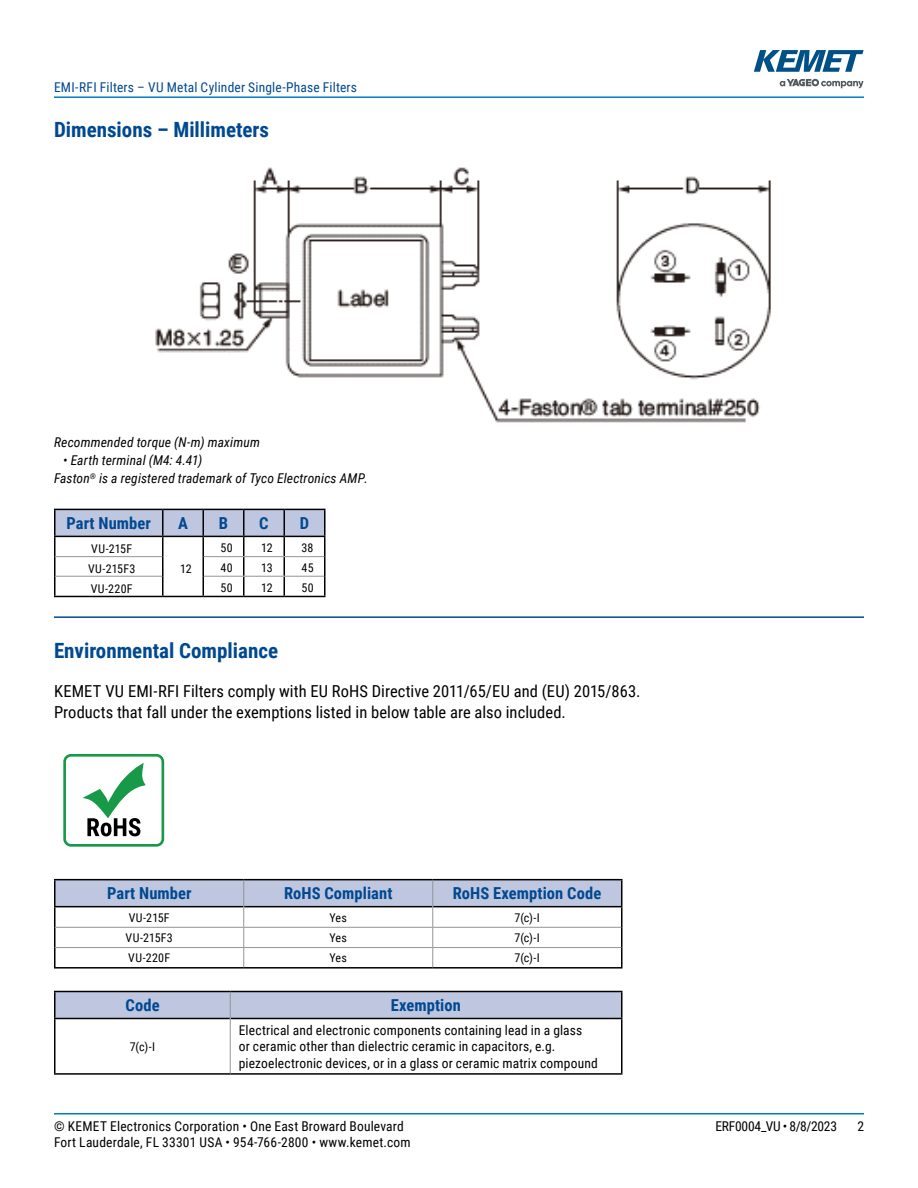
<style>
.page{position:relative;width:918px;height:1188px;background:#fff}
.page>*{position:absolute;margin:0;border:0;box-sizing:border-box;transform-origin:0 0}
.t1{font:700 21px "Roboto Condensed";color:#004990}
.t2{font:16.5px/21px "Roboto Condensed";letter-spacing:.005em;color:#000}
.t3{font:700 16.5px "Roboto Condensed";letter-spacing:.005em;color:#004990}
.t4{font:13.5px/16.2px "Roboto Condensed";letter-spacing:.015em;color:#000}
.t5{font:italic 13.5px/18px "Roboto Condensed";letter-spacing:.01em;color:#000}
.t6{font:13.5px "Roboto Condensed";letter-spacing:.015em;color:#004990}
.t7{font:13.5px "Roboto Condensed";letter-spacing:-.015em;color:#000}
.t8{font:12px "Roboto Condensed";letter-spacing:.02em;color:#000}
</style>
<div class="page">
<hr style="left:54px;top:1113px;width:810px;height:2px;background:#007dc3">
<hr style="left:54px;top:96px;width:810px;height:2px;background:#007dc3">
<svg style="left:780px;top:79px;width:84px;height:9px"></svg>
<svg style="left:754px;top:50px;width:110px;height:22px"></svg>
<hr style="left:54px;top:616px;width:810px;height:2px;background:#004990">
<img style="left:155px;top:167px;width:616px;height:256px">
<hr style="left:54px;top:596px;width:109px;height:1px;background:#000">
<hr style="left:203px;top:596px;width:41px;height:1px;background:#000">
<hr style="left:244px;top:596px;width:40px;height:1px;background:#000">
<hr style="left:284px;top:596px;width:42px;height:1px;background:#000">
<svg style="left:54px;top:509px;width:272px;height:87px"></svg>
<hr style="left:162px;top:576px;width:2px;height:20px;background:#000">
<hr style="left:202px;top:576px;width:2px;height:20px;background:#000">
<hr style="left:163px;top:596px;width:40px;height:1px;background:#000">
<div style="left:63px;top:754px;width:101px;height:93px;border:3px solid #189948;border-radius:6px"></div>
<svg style="left:82px;top:763px;width:64px;height:73px"></svg>
<hr style="left:54px;top:879px;width:190px;height:1px;background:#000">
<hr style="left:244px;top:879px;width:189px;height:1px;background:#000">
<hr style="left:433px;top:879px;width:189px;height:1px;background:#000">
<hr style="left:54px;top:967px;width:190px;height:2px;background:#000">
<hr style="left:244px;top:967px;width:189px;height:2px;background:#000">
<hr style="left:433px;top:967px;width:189px;height:2px;background:#000">
<svg style="left:54px;top:880px;width:568px;height:87px"></svg>
<hr style="left:54px;top:1018px;width:176px;height:1px;background:#000">
<hr style="left:54px;top:991px;width:176px;height:1px;background:#000">
<hr style="left:54px;top:992px;width:2px;height:26px;background:#000">
<hr style="left:230px;top:991px;width:392px;height:1px;background:#000">
<hr style="left:54px;top:1019px;width:2px;height:54px;background:#000">
<hr style="left:621px;top:1019px;width:1px;height:54px;background:#000">
<hr style="left:54px;top:1073px;width:176px;height:2px;background:#000">
<hr style="left:230px;top:1073px;width:392px;height:2px;background:#000">
<hr style="left:230px;top:1019px;width:1px;height:54px;background:#939598">
<svg style="left:55px;top:992px;width:567px;height:27px;background:#b3bad2"></svg>
<p class="t6" style="left:54px;top:78px;width:305px">EMI-RFI Filters – VU Metal Cylinder Single-Phase Filters</p>
<h1 class="t1" style="left:54px;top:115px;width:217px">Dimensions – Millimeters</h1>
<p class="t5" style="left:54px;top:433px;width:208px">Recommended torque (N-m) maximum</p>
<p class="t5" style="left:54px;top:451px;width:316px;text-indent:9px">• Earth terminal (M4: 4.41)<br>Faston<sup>®</sup> is a registered trademark of Tyco Electronics AMP.</p>
<p class="t3" style="left:66px;top:512px;width:86px">Part Number</p>
<p class="t3" style="left:178px;top:512px;width:11px">A</p>
<p class="t3" style="left:219px;top:512px;width:11px">B</p>
<p class="t3" style="left:259px;top:512px;width:11px">C</p>
<p class="t3" style="left:300px;top:512px;width:11px">D</p>
<p class="t8" style="left:91px;top:540px;width:43px">VU-215F</p>
<p class="t8" style="left:180px;top:560px;width:13px">12</p>
<p class="t8" style="left:220px;top:539px;width:14px">50</p>
<p class="t8" style="left:261px;top:539px;width:13px">12</p>
<p class="t8" style="left:301px;top:539px;width:14px">38</p>
<p class="t8" style="left:88px;top:560px;width:49px">VU-215F3</p>
<p class="t8" style="left:220px;top:560px;width:14px">40</p>
<p class="t8" style="left:261px;top:560px;width:13px">13</p>
<p class="t8" style="left:301px;top:560px;width:14px">45</p>
<p class="t8" style="left:91px;top:580px;width:43px">VU-220F</p>
<p class="t8" style="left:220px;top:579px;width:14px">50</p>
<p class="t8" style="left:261px;top:579px;width:13px">12</p>
<p class="t8" style="left:301px;top:579px;width:14px">50</p>
<h1 class="t1" style="left:54px;top:636px;width:226px">Environmental Compliance</h1>
<p class="t2" style="left:54px;top:680px;width:588px">KEMET VU EMI-RFI Filters comply with EU RoHS Directive 2011/65/EU and (EU) 2015/863.<br>Products that fall under the exemptions listed in below table are also included.</p>
<p class="t3" style="left:107px;top:882px;width:86px">Part Number</p>
<p class="t3" style="left:284px;top:882px;width:110px">RoHS Compliant</p>
<p class="t3" style="left:453px;top:882px;width:150px">RoHS Exemption Code</p>
<p class="t8" style="left:129px;top:909px;width:43px">VU-215F</p>
<p class="t8" style="left:330px;top:909px;width:19px">Yes</p>
<p class="t8" style="left:515px;top:909px;width:27px">7(c)-I</p>
<p class="t8" style="left:126px;top:929px;width:49px">VU-215F3</p>
<p class="t8" style="left:330px;top:929px;width:19px">Yes</p>
<p class="t8" style="left:515px;top:929px;width:27px">7(c)-I</p>
<p class="t8" style="left:128px;top:949px;width:43px">VU-220F</p>
<p class="t8" style="left:330px;top:949px;width:19px">Yes</p>
<p class="t8" style="left:515px;top:949px;width:27px">7(c)-I</p>
<p class="t3" style="left:126px;top:994px;width:36px">Code</p>
<p class="t3" style="left:391px;top:994px;width:72px">Exemption</p>
<p class="t8" style="left:130px;top:1038px;width:27px">7(c)-I</p>
<p class="t4" style="left:239px;top:1022px;width:361px">Electrical and electronic components containing lead in a glass<br>or ceramic other than dielectric ceramic in capacitors, e.g. piezoelectronic devices, or in a glass or ceramic matrix compound</p>
<p class="t4" style="left:54px;top:1117px;width:351px">© KEMET Electronics Corporation • One East Broward Boulevard</p>
<p class="t7" style="left:716px;top:1116px;width:123px">ERF0004_VU • 8/8/2023</p>
<p class="t4" style="left:857px;top:1117px;width:8px">2</p>
<p class="t4" style="left:54px;top:1133px;width:358px">Fort Lauderdale, FL 33301 USA • 954-766-2800 • www.kemet.com</p>
</div>
